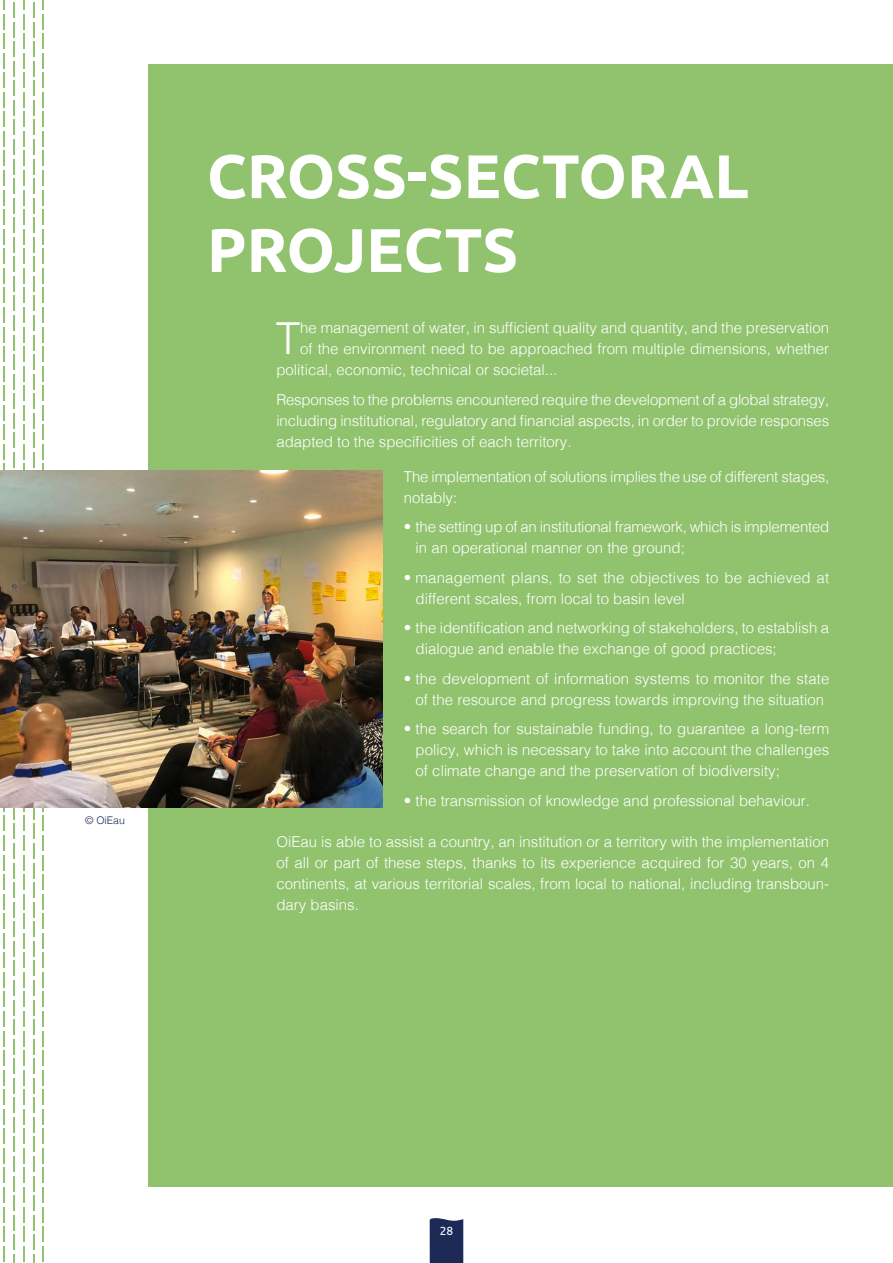
<style>
.page{position:relative;width:893px;height:1263px;background:#fff}
.page>*{position:absolute;margin:0;border:0;box-sizing:border-box;transform-origin:0 0}
.t1{font:700 61.5px/73.8px "Ubuntu";color:#fff}
.t2{font:300 44.1px "Helvetica";color:#fff}
.t3{font:300 15px/21px "Helvetica";color:#fff}
.t4{font:12px "Ubuntu";color:#fff}
.t5{font:300 10.5px "Helvetica";color:#1e2a56}
</style>
<div class="page">
<svg style="left:43px;top:0;width:1px;height:1261px"></svg>
<svg style="left:33px;top:3px;width:1px;height:1260px"></svg>
<svg style="left:23px;top:0;width:1px;height:1261px"></svg>
<svg style="left:13px;top:3px;width:2px;height:1260px"></svg>
<svg style="left:3px;top:0;width:2px;height:1261px"></svg>
<div style="left:149px;top:64px;width:744px;height:1122px;background:#91c36f"></div>
<svg style="left:430px;top:1218px;width:33px;height:45px"></svg>
<img style="left:0;top:471px;width:383px;height:337px">
<p class="t5" style="left:85px;top:811px;width:41px">© OiEau</p>
<h1 class="t1" style="left:207px;top:138px;width:543px">CROSS-SECTORAL<br>PROJECTS</h1>
<h2 class="t2" style="left:276px;top:301px;width:26px">T</h2>
<p class="t3" style="left:300px;top:316px;width:530px">he management of water, in sufficient quality and quantity, and the preservation</p>
<p class="t3" style="left:300px;top:337px;width:530px">of the environment need to be approached from multiple dimensions, whether</p>
<p class="t3" style="left:276px;top:358px;width:282px">political, economic, technical or societal...</p>
<p class="t3" style="left:276px;top:388px;width:554px;text-align:justify">Responses to the problems encountered require the development of a global strategy, including institutional, regulatory and financial aspects, in order to provide responses adapted to the specificities of each territory.</p>
<p class="t3" style="left:404px;top:465px;width:427px">The implementation of solutions implies the use of different stages, notably:</p>
<p class="t3" style="left:416px;top:515px;width:415px;text-indent:-12px">• the setting up of an institutional framework, which is implemented in an operational manner on the ground;</p>
<p class="t3" style="left:416px;top:566px;width:415px;text-indent:-12px">• management plans, to set the objectives to be achieved at different scales, from local to basin level</p>
<p class="t3" style="left:416px;top:616px;width:415px;text-indent:-12px">• the identification and networking of stakeholders, to establish a dialogue and enable the exchange of good practices;</p>
<p class="t3" style="left:404px;top:667px;width:427px;text-align:center">• the development of information systems to monitor the state of the resource and progress towards improving the situation</p>
<p class="t3" style="left:416px;top:717px;width:415px;text-align:justify;text-indent:-12px">• the search for sustainable funding, to guarantee a long-term policy, which is necessary to take into account the challenges of climate change and the preservation of biodiversity;</p>
<p class="t3" style="left:404px;top:789px;width:407px">• the transmission of knowledge and professional behaviour.</p>
<p class="t3" style="left:276px;top:830px;width:554px;text-align:justify">OiEau is able to assist a country, an institution or a territory with the implementation of all or part of these steps, thanks to its experience acquired for 30 years, on 4 continents, at various territorial scales, from local to national, including transboun&shy;dary basins.</p>
<p class="t4" style="left:440px;top:1224px;width:15px">28</p>
</div>
